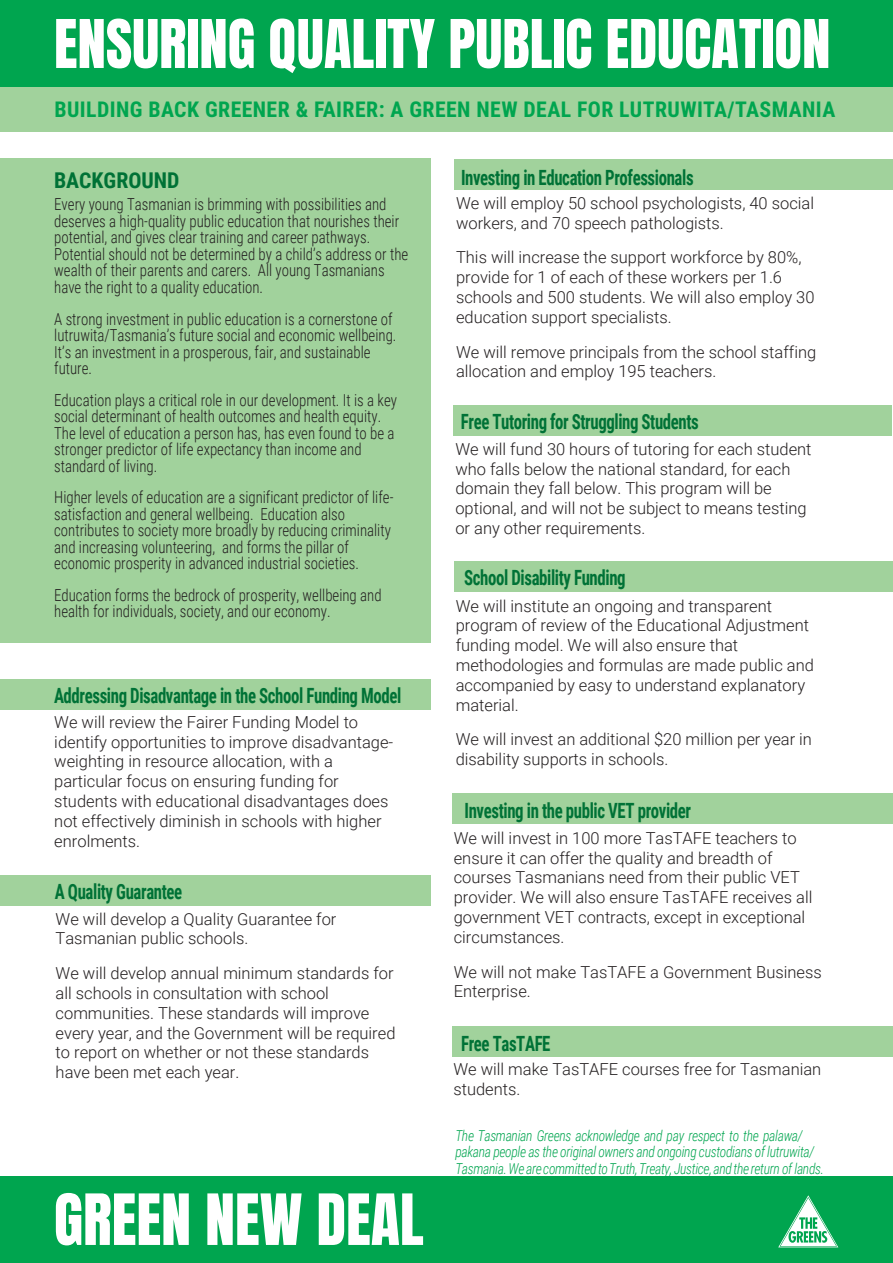
<style>
.page{position:relative;width:893px;height:1263px;background:#fff}
.page>*{position:absolute;margin:0;border:0;box-sizing:border-box;transform-origin:0 0}
.t1{font:60px "Anton";color:#fff}
.t2{font:57px "Anton";color:#fff}
.t3{font:700 21.75px "Roboto Condensed";letter-spacing:.02em;color:#00a54f}
.t4{font:700 21.75px "Roboto Condensed";color:#007236}
.t5{font:700 21px "Roboto Condensed";letter-spacing:-.02em;color:#007236;scale:.8 1}
.t6{font:300 16.5px/19.8px "Roboto";color:#231f20}
.t7{font:300 16.5px/16.5px "Roboto Condensed";color:#231f20;scale:.9 1}
.t8{font:italic 300 15px/16.5px "Roboto Condensed";letter-spacing:-.02em;color:#00a54f;scale:.9 1}
</style>
<div class="page">
<div style="left:452px;top:794px;width:441px;height:30px;background:#a1d29c"></div>
<div style="left:0;top:679px;width:430px;height:30px;background:#a1d29c"></div>
<div style="left:0;top:158px;width:430px;height:485px;background:#a1d29c"></div>
<div style="left:0;top:81px;width:893px;height:51px;background:#a1d29c"></div>
<div style="left:0;top:1176px;width:893px;height:87px;background:#00a54f"></div>
<svg style="left:778px;top:1195px;width:60px;height:52px"></svg>
<div style="left:0;top:0;width:893px;height:86px;background:#00a54f"></div>
<div style="left:452px;top:1026px;width:441px;height:30px;background:#a1d29c"></div>
<div style="left:0;top:876px;width:430px;height:30px;background:#a1d29c"></div>
<div style="left:454px;top:562px;width:439px;height:30px;background:#a1d29c"></div>
<div style="left:454px;top:160px;width:439px;height:30px;background:#a1d29c"></div>
<div style="left:452px;top:406px;width:439px;height:30px;background:#a1d29c"></div>
<p class="t2" style="left:54px;top:15px;width:778px">ENSURING QUALITY PUBLIC EDUCATION</p>
<p class="t3" style="left:54px;top:94px;width:782px">BUILDING BACK GREENER &amp; FAIRER: A GREEN NEW DEAL FOR LUTRUWITA/TASMANIA</p>
<p class="t4" style="left:54px;top:165px;width:127px">BACKGROUND</p>
<p class="t7" style="left:54px;top:196px;width:395px">Every young Tasmanian is brimming with possibilities and deserves a high-quality public education that nourishes their potential, and gives clear training and career pathways.<br>Potential should not be determined by a child’s address or the wealth of their parents and carers. All young Tasmanians have the right to a quality education.</p>
<p class="t7" style="left:54px;top:310px;width:382px">A strong investment in public education is a cornerstone of lutruwita/Tasmania’s future social and economic wellbeing.<br>It’s an investment in a prosperous, fair, and sustainable future.</p>
<p class="t7" style="left:54px;top:391px;width:382px">Education plays a critical role in our development. It is a key social determinant of health outcomes and health equity.<br>The level of education a person has, has even found to be a stronger predictor of life expectancy than income and standard of living.</p>
<p class="t7" style="left:54px;top:488px;width:378px">Higher levels of education are a significant predictor of life&shy;satisfaction and general wellbeing. Education also contributes to society more broadly by reducing criminality and increasing volunteering, and forms the pillar of economic prosperity in advanced industrial societies.</p>
<p class="t7" style="left:54px;top:586px;width:365px">Education forms the bedrock of prosperity, wellbeing and health for individuals, society, and our economy.</p>
<p class="t5" style="left:54px;top:680px;width:436px">Addressing Disadvantage in the School Funding Model</p>
<p class="t6" style="left:54px;top:711px;width:340px">We will review the Fairer Funding Model to identify opportunities to improve disadvantage&shy;weighting in resource allocation, with a particular focus on ensuring funding for students with educational disadvantages does not effectively diminish in schools with higher enrolments.</p>
<p class="t5" style="left:55px;top:877px;width:161px">A Quality Guarantee</p>
<p class="t6" style="left:56px;top:908px;width:282px">We will develop a Quality Guarantee for<br>Tasmanian public schools.</p>
<p class="t6" style="left:56px;top:963px;width:341px">We will develop annual minimum standards for all schools in consultation with school communities. These standards will improve every year, and the Government will be required to report on whether or not these standards have been met each year.</p>
<p class="t1" style="left:54px;top:1189px;width:371px">GREEN NEW DEAL</p>
<p class="t5" style="left:461px;top:162px;width:292px">Investing in Education Professionals</p>
<p class="t6" style="left:456px;top:192px;width:360px">We will employ 50 school psychologists, 40 social workers, and 70 speech pathologists.</p>
<p class="t6" style="left:456px;top:247px;width:360px">This will increase the support workforce by 80%, provide for 1 of each of these workers per 1.6 schools and 500 students. We will also employ 30 education support specialists.</p>
<p class="t6" style="left:456px;top:341px;width:362px">We will remove principals from the school staffing allocation and employ 195 teachers.</p>
<p class="t5" style="left:461px;top:406px;width:299px">Free Tutoring for Struggling Students</p>
<p class="t6" style="left:455px;top:438px;width:358px">We will fund 30 hours of tutoring for each student who falls below the national standard, for each domain they fall below. This program will be optional, and will not be subject to means testing or any other requirements.</p>
<p class="t5" style="left:464px;top:563px;width:203px">School Disability Funding</p>
<p class="t6" style="left:456px;top:595px;width:360px">We will institute an ongoing and transparent program of review of the Educational Adjustment funding model. We will also ensure that methodologies and formulas are made public and accompanied by easy to understand explanatory material.</p>
<p class="t6" style="left:456px;top:729px;width:358px">We will invest an additional $20 million per year in disability supports in schools.</p>
<p class="t5" style="left:465px;top:796px;width:285px">Investing in the public VET provider</p>
<p class="t6" style="left:454px;top:827px;width:360px">We will invest in 100 more TasTAFE teachers to ensure it can offer the quality and breadth of courses Tasmanians need from their public VET provider. We will also ensure TasTAFE receives all government VET contracts, except in exceptional circumstances.</p>
<p class="t6" style="left:454px;top:961px;width:369px">We will not make TasTAFE a Government Business<br>Enterprise.</p>
<p class="t5" style="left:461px;top:1028px;width:113px">Free TasTAFE</p>
<p class="t6" style="left:453px;top:1059px;width:369px">We will make TasTAFE courses free for Tasmanian students.</p>
<p class="t8" style="left:455px;top:1126px;width:411px">The Tasmanian Greens acknowledge and pay respect to the palawa/ pakana people as the original owners and ongoing custodians of lutruwita/<br>Tasmania.Weare committedtoTruth,Treaty,Justice, andthe return of lands.</p>
</div>
